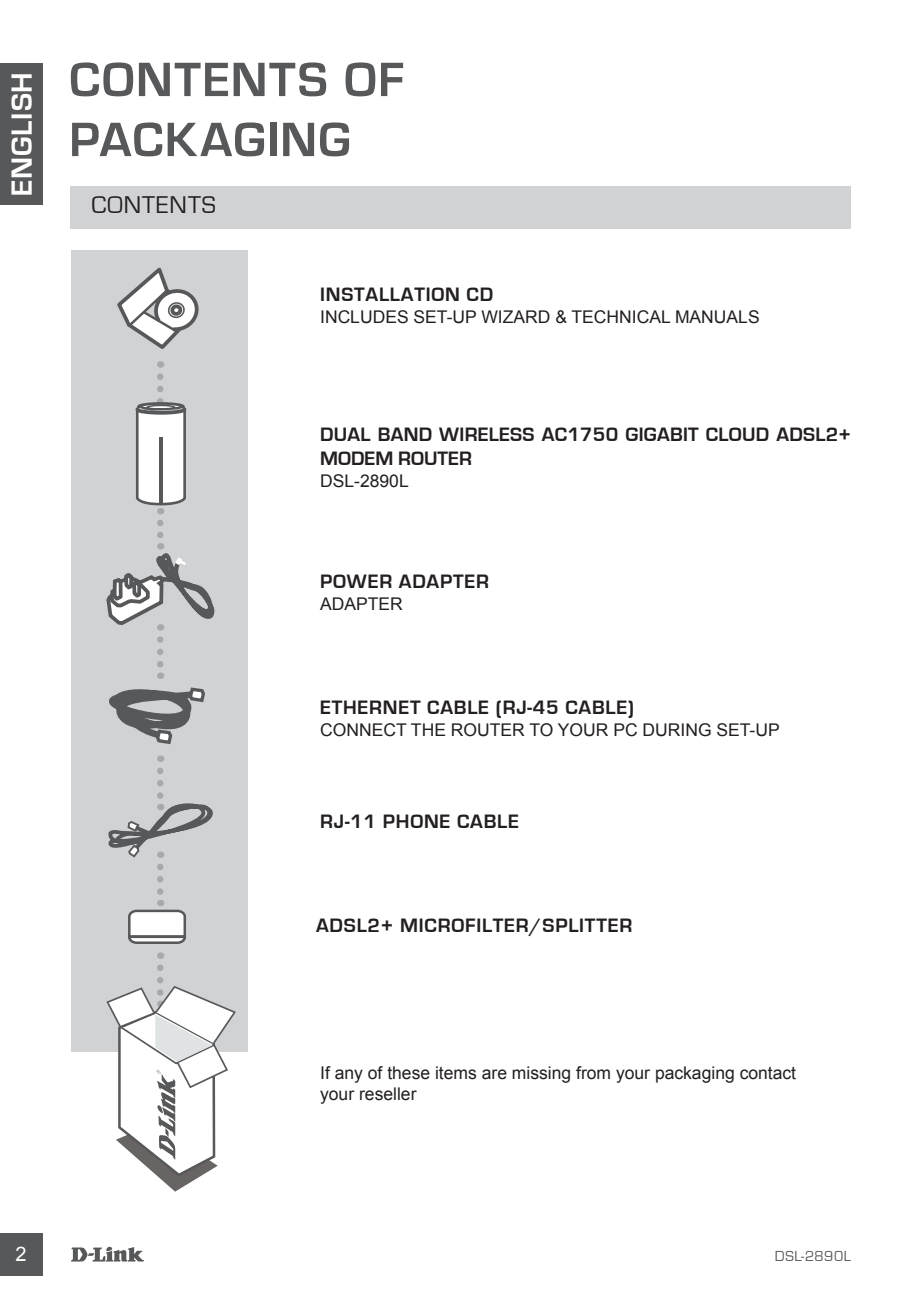
<style>
.page{position:relative;width:922px;height:1297px;background:#fff}
.page>*{position:absolute;margin:0;border:0;box-sizing:border-box;transform-origin:0 0}
.t1{font:700 50px/60px "Eurostile";letter-spacing:.03em;color:#57585a}
.t2{font:700 30px "Eurostile";letter-spacing:.025em;color:#fff}
.t3{font:25px "Eurostile";color:#231f20}
.t4{font:700 20px "Eurostile";letter-spacing:.04em;color:#231f20}
.t5{font:700 20px "Eurostile";letter-spacing:.015em;color:#231f20}
.t6{font:20px "Arial";color:#fff}
.t7{font:17.5px/21px "Arial";color:#231f20}
.t8{font:15px "Eurostile";letter-spacing:.035em;color:#57585a}
</style>
<div class="page">
<svg style="left:71px;top:1247px;width:73px;height:14px"></svg>
<div style="left:0;top:1233px;width:43px;height:43px;background:#57585a"></div>
<div style="left:0;top:63px;width:43px;height:141px;background:#57585a"></div>
<div style="left:71px;top:187px;width:779px;height:42px;background:#d1d2d4"></div>
<div style="left:71px;top:250px;width:176px;height:801px;background:#d1d2d4"></div>
<svg style="left:117px;top:267px;width:82px;height:82px"></svg>
<svg style="left:106px;top:523px;width:109px;height:335px"></svg>
<svg style="left:135px;top:377px;width:52px;height:137px"></svg>
<hr style="left:159px;top:437px;width:4px;height:67px;background:#57585a">
<svg style="left:128px;top:867px;width:59px;height:77px"></svg>
<svg style="left:106px;top:968px;width:130px;height:224px"></svg>
<h2 class="t2" style="left:5px;top:196px;width:125px;rotate:-90deg">ENGLISH</h2>
<h1 class="t1" style="left:69px;top:50px;width:336px">CONTENTS OF<br>PACKAGING</h1>
<h3 class="t3" style="left:92px;top:192px;width:33px">CONTENTS</h3>
<p class="t4" style="left:320px;top:283px;width:174px">INSTALLATION CD</p>
<p class="t7" style="left:320px;top:307px;width:441px">INCLUDES SET-UP WIZARD &amp; TECHNICAL MANUALS</p>
<p class="t4" style="left:320px;top:423px;width:27px">DUAL</p>
<p class="t4" style="left:377px;top:423px;width:28px">BAND</p>
<p class="t4" style="left:439px;top:423px;width:51px">WIRELESS</p>
<p class="t5" style="left:541px;top:423px;width:108px">AC1750 GIGABIT</p>
<p class="t4" style="left:705px;top:423px;width:26px">CLOUD</p>
<p class="t4" style="left:776px;top:423px;width:76px">ADSL2+</p>
<p class="t4" style="left:320px;top:447px;width:33px">MODEM</p>
<p class="t4" style="left:398px;top:447px;width:13px">ROUTE</p>
<p class="t4" style="left:459px;top:447px;width:14px">R</p>
<p class="t7" style="left:320px;top:471px;width:90px">DSL-2890L</p>
<p class="t4" style="left:320px;top:570px;width:168px">POWER ADAPTER</p>
<p class="t7" style="left:320px;top:594px;width:84px">ADAPTER</p>
<p class="t4" style="left:320px;top:696px;width:315px">ETHERNET CABLE (RJ-45 CABLE)</p>
<p class="t7" style="left:320px;top:720px;width:461px">CONNECT THE ROUTER TO YOUR PC DURING SET-UP</p>
<p class="t4" style="left:320px;top:811px;width:90px">RJ-11 PHONE</p>
<p class="t4" style="left:457px;top:811px;width:27px">CABLE</p>
<p class="t4" style="left:316px;top:914px;width:147px">ADSL2+ MICROFILTE</p>
<p class="t4" style="left:516px;top:914px;width:39px">R/SPLITTE</p>
<p class="t4" style="left:619px;top:914px;width:14px">R</p>
<p class="t7" style="left:320px;top:1063px;width:477px">If any of these items are missing from your packaging contact your reseller</p>
<p class="t6" style="left:15px;top:1241px;width:13px">2</p>
<p class="t8" style="left:774px;top:1248px;width:77px">DSL-2890L</p>
</div>
